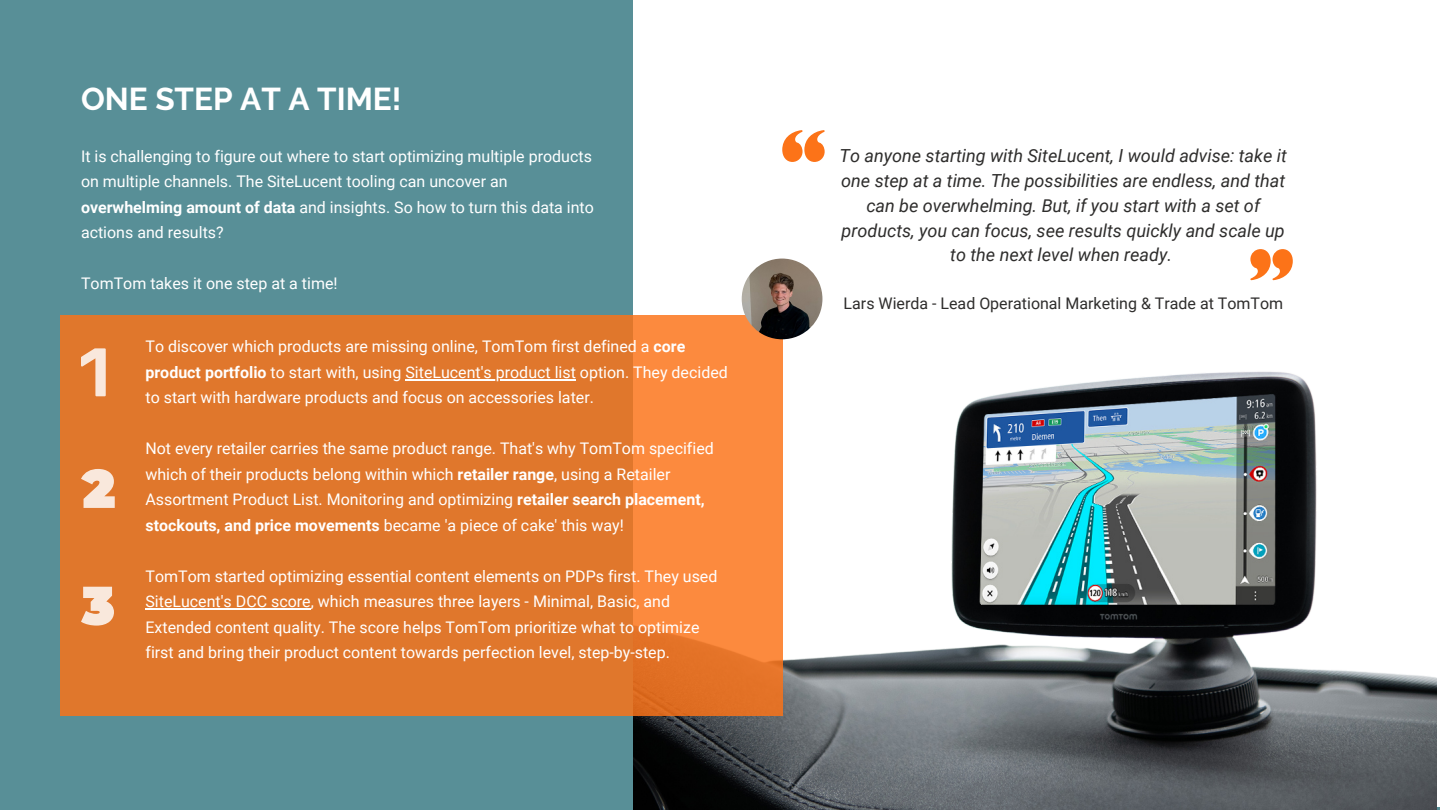
<style>
.page{position:relative;width:1440px;height:810px;background:#588f97}
.page>*{position:absolute;margin:0;border:0;box-sizing:border-box;transform-origin:0 0}
.t1{font:700 31.5px "Raleway";color:#fff}
.t2{font:italic 18px/24.8px "Roboto";color:#2e2d2c;text-align:center}
.t3{font:16px/25.5px "Roboto";color:#fff}
.t4{font:16px "Roboto";color:#2e2d2c}
.s1{font-weight:700}
</style>
<div class="page">
<div style="left:634px;top:0;width:806px;height:806px;background:#fff"></div>
<img style="left:634px;top:281px;width:803px;height:529px">
<svg style="left:60px;top:315px;width:722px;height:400px;background:#e47a2e"></svg>
<svg style="left:81px;top:348px;width:25px;height:48px"></svg>
<svg style="left:81px;top:469px;width:34px;height:39px"></svg>
<svg style="left:81px;top:587px;width:33px;height:39px"></svg>
<hr style="left:405px;top:379px;width:171px;height:2px;background:#fff">
<hr style="left:145px;top:609px;width:166px;height:1px;background:#fff">
<svg style="left:782px;top:130px;width:43px;height:32px"></svg>
<svg style="left:1250px;top:249px;width:43px;height:31px"></svg>
<img style="left:742px;top:259px;width:80px;height:80px;border-radius:50%">
<p class="t1" style="left:81px;top:80px;width:322px">ONE STEP AT A TIME!</p>
<p class="t3" style="left:81px;top:144px;width:515px">It is challenging to figure out where to start optimizing multiple products on multiple channels. The SiteLucent tooling can uncover an <span class="s1">overwhelming amount of data</span> and insights. So how to turn this data into actions and results?</p>
<p class="t3" style="left:81px;top:271px;width:258px">TomTom takes it one step at a time!</p>
<p class="t3" style="left:145px;top:334px;width:584px">To discover which products are missing online, TomTom first defined a <span class="s1">core product portfolio</span> to start with, using SiteLucent's product list option. They decided to start with hardware products and focus on accessories later.</p>
<p class="t3" style="left:145px;top:436px;width:570px">Not every retailer carries the same product range. That's why TomTom specified which of their products belong within which <span class="s1">retailer range</span>, using a Retailer Assortment Product List. Monitoring and optimizing <span class="s1">retailer search placement, stockouts, and price movements</span> became 'a piece of cake' this way!</p>
<p class="t3" style="left:145px;top:563px;width:574px">TomTom started optimizing essential content elements on PDPs first. They used SiteLucent's DCC score, which measures three layers - Minimal, Basic, and Extended content quality. The score helps TomTom prioritize what to optimize first and bring their product content towards perfection level, step-by-step.</p>
<p class="t2" style="left:840px;top:144px;width:449px">To anyone starting with SiteLucent, I would advise: take it one step at a time. The possibilities are endless, and that can be overwhelming. But, if you start with a set of products, you can focus, see results quickly and scale up to the next level when ready.</p>
<p class="t4" style="left:844px;top:295px;width:441px">Lars Wierda - Lead Operational Marketing &amp; Trade at TomTom</p>
</div>
